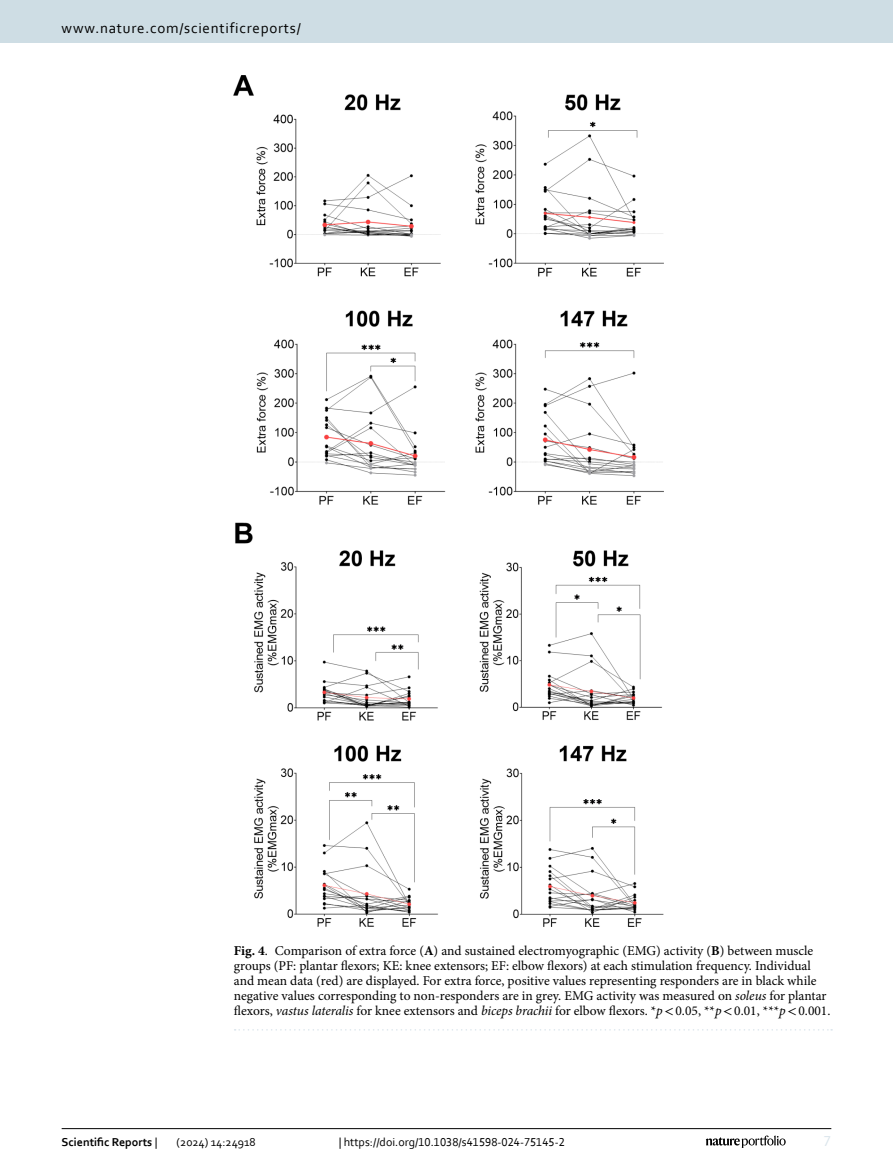
<style>
.page{position:relative;width:893px;height:1174px;background:#fff}
.page>*{position:absolute;margin:0;border:0;box-sizing:border-box;transform-origin:0 0}
.t1{font:15px "Corbel";letter-spacing:.05em;color:#000}
.t2{font:15px "Corbel";color:#d9e4eb}
.Figure_Caption{font:13.5px/15px "Minion Pro";letter-spacing:-.005em;color:#000}
.t3{font:12px "Corbel";color:#000}
.t4{font:700 12px "Corbel";color:#000}
.s1{font-weight:700}
.s2{font-style:italic}
.s3{font-family:"STIX"}
.s4{font-weight:400}
</style>
<div class="page">
<img style="left:234px;top:76px;width:429px;height:850px">
<svg style="left:235px;top:1029px;width:597px;height:1px"></svg>
<hr style="left:62px;top:1128px;width:769px;height:1px;background:#000">
<svg style="left:706px;top:1135px;width:80px;height:12px"></svg>
<div style="left:0;top:0;width:893px;height:43px;background:#cedde4"></div>
<p class="t1" style="left:62px;top:18px;width:241px">www.nature.com/scientificreports/</p>
<p class="Figure_Caption" style="left:234px;top:942px;width:598px"><span class="s1">Fig. 4</span>. Comparison of extra force (<span class="s1">A</span>) and sustained electromyographic (EMG) activity (<span class="s1">B</span>) between muscle groups (PF: plantar flexors; KE: knee extensors; EF: elbow flexors) at each stimulation frequency. Individual and mean data (red) are displayed. For extra force, positive values representing responders are in black while negative values corresponding to non-responders are in grey. EMG activity was measured on <span class="s2">soleus</span> for plantar flexors, <span class="s2">vastus lateralis</span> for knee extensors and <span class="s2">biceps brachii</span> for elbow flexors. *<span class="s2">p</span><span class="s3">&lt;</span>0.05, **<span class="s2">p</span><span class="s3">&lt;</span>0.01, ***<span class="s2">p</span><span class="s3">&lt;</span>0.001.</p>
<p class="t4" style="left:62px;top:1134px;width:97px">Scientific Reports <span class="s4">|</span></p>
<p class="t3" style="left:177px;top:1134px;width:81px">(2024) 14:24918</p>
<p class="t3" style="left:339px;top:1134px;width:228px">| https://doi.org/10.1038/s41598-024-75145-2</p>
<p class="t2" style="left:824px;top:1132px;width:9px">7</p>
</div>
